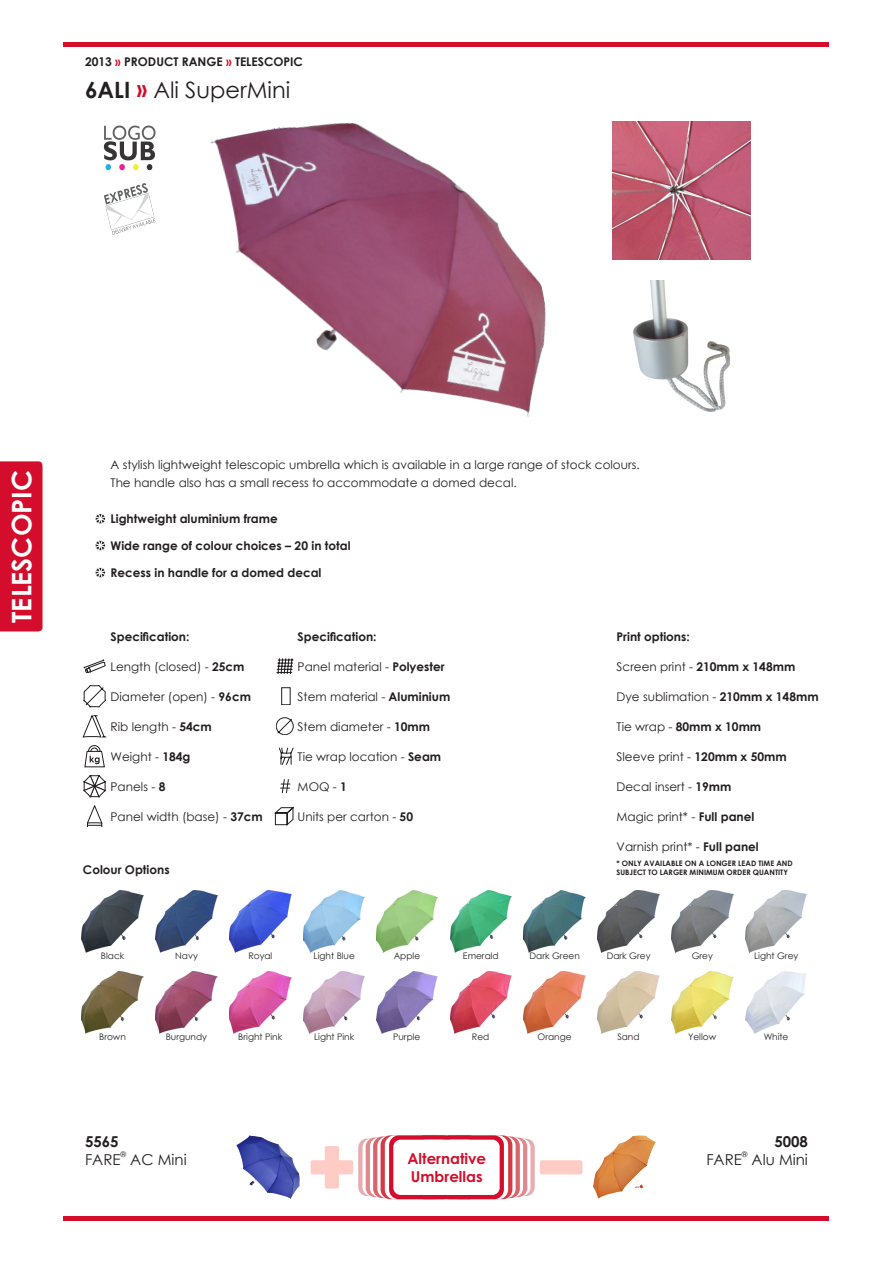
<style>
.page{position:relative;width:893px;height:1263px;background:#fff}
.page>*{position:absolute;margin:0;border:0;box-sizing:border-box;transform-origin:0 0}
.t1{font:700 27px "Century Gothic";color:#fff}
.t2{font:22.5px "Century Gothic";color:#231f20}
.t3{font:15px "Century Gothic";color:#231f20}
.t4{font:700 15px/18.1px "Century Gothic";color:#d30d2b}
.t5{font:700 15px "Century Gothic";color:#231f20}
.t6{font:12px/18px "Century Gothic";color:#231f20}
.t7{font:700 12px "Century Gothic";color:#231f20}
.t8{font:9px "Century Gothic";color:#231f20}
.t9{font:700 7.5px/9px "Century Gothic";color:#231f20}
.t10{font:7.5px "Century Gothic";color:#231f20}
.s1{color:#d30d2b}
.s2{font-weight:700}
.s3{font-weight:700;color:#d30d2b}
.s4{font-weight:400}
</style>
<div class="page">
<div style="left:0;top:461px;width:43px;height:170px;background:#d30d2b"></div>
<hr style="left:64px;top:43px;width:765px;height:4px;background:#d30d2b">
<hr style="left:64px;top:1216px;width:765px;height:4px;background:#d30d2b">
<div style="left:358px;top:1138px;width:58px;height:58px;background:#e7acaf;border-radius:9px"></div>
<svg style="left:362px;top:1138px;width:58px;height:58px"></svg>
<div style="left:366px;top:1137px;width:59px;height:60px;background:#df898e;border-radius:9px"></div>
<div style="left:370px;top:1137px;width:59px;height:60px;background:#fff;border-radius:9px"></div>
<div style="left:373px;top:1136px;width:62px;height:62px;background:#d9646b;border-radius:9px"></div>
<svg style="left:377px;top:1136px;width:62px;height:62px"></svg>
<svg style="left:381px;top:1135px;width:63px;height:64px"></svg>
<div style="left:385px;top:1135px;width:64px;height:64px;background:#fff;border-radius:10px"></div>
<svg style="left:477px;top:1138px;width:58px;height:58px"></svg>
<svg style="left:473px;top:1138px;width:57px;height:58px"></svg>
<div style="left:468px;top:1137px;width:59px;height:60px;background:#df898e;border-radius:9px"></div>
<div style="left:463px;top:1137px;width:60px;height:60px;background:#fff;border-radius:9px"></div>
<div style="left:458px;top:1136px;width:62px;height:62px;background:#d9646b;border-radius:9px"></div>
<svg style="left:454px;top:1136px;width:62px;height:62px"></svg>
<svg style="left:449px;top:1135px;width:63px;height:64px"></svg>
<div style="left:444px;top:1135px;width:64px;height:64px;background:#fff;border-radius:10px"></div>
<div style="left:440px;top:1135px;width:64px;height:64px;background:#d30d2b;border-radius:10px"></div>
<div style="left:389px;top:1135px;width:64px;height:64px;background:#d30d2b;border-radius:10px"></div>
<div style="left:393px;top:1140px;width:56px;height:55px;background:#fff;border-radius:7px"></div>
<div style="left:444px;top:1140px;width:56px;height:55px;background:#fff;border-radius:7px"></div>
<div style="left:419px;top:1140px;width:55px;height:55px;background:#fff;border-radius:7px"></div>
<div style="left:325px;top:1146px;width:14px;height:42px;background:#ffcbc5;border-radius:2px"></div>
<div style="left:311px;top:1160px;width:42px;height:14px;background:#ffcbc5;border-radius:2px"></div>
<div style="left:540px;top:1160px;width:42px;height:14px;background:#ffcbc5;border-radius:2px"></div>
<img style="left:236px;top:1135px;width:64px;height:64px">
<img style="left:593px;top:1135px;width:63px;height:64px">
<svg style="left:280px;top:779px;width:10px;height:14px"></svg>
<svg style="left:275px;top:807px;width:19px;height:18px"></svg>
<svg style="left:84px;top:685px;width:21px;height:22px"></svg>
<svg style="left:84px;top:659px;width:21px;height:14px"></svg>
<svg style="left:277px;top:658px;width:16px;height:16px"></svg>
<svg style="left:87px;top:805px;width:15px;height:22px"></svg>
<svg style="left:84px;top:775px;width:22px;height:22px"></svg>
<svg style="left:83px;top:715px;width:23px;height:22px"></svg>
<svg style="left:276px;top:717px;width:17px;height:18px"></svg>
<div style="left:281px;top:687px;width:9px;height:18px;border:1px solid #231f20"></div>
<svg style="left:279px;top:748px;width:14px;height:17px"></svg>
<svg style="left:95px;top:514px;width:11px;height:10px"></svg>
<svg style="left:85px;top:745px;width:20px;height:22px"></svg>
<img style="left:210px;top:122px;width:336px;height:295px">
<img style="left:612px;top:121px;width:138px;height:138px">
<img style="left:634px;top:281px;width:95px;height:130px">
<svg style="left:95px;top:540px;width:11px;height:11px"></svg>
<svg style="left:95px;top:567px;width:11px;height:11px"></svg>
<img style="left:82px;top:890px;width:61px;height:62px">
<img style="left:156px;top:890px;width:61px;height:62px">
<img style="left:230px;top:890px;width:61px;height:62px">
<img style="left:303px;top:890px;width:62px;height:62px">
<img style="left:376px;top:890px;width:62px;height:62px">
<img style="left:450px;top:890px;width:62px;height:62px">
<img style="left:524px;top:890px;width:61px;height:62px">
<img style="left:598px;top:890px;width:61px;height:62px">
<img style="left:671px;top:890px;width:62px;height:62px">
<img style="left:745px;top:890px;width:62px;height:62px">
<img style="left:82px;top:972px;width:61px;height:61px">
<img style="left:156px;top:972px;width:61px;height:61px">
<img style="left:230px;top:972px;width:61px;height:61px">
<img style="left:303px;top:972px;width:62px;height:61px">
<img style="left:376px;top:972px;width:62px;height:61px">
<img style="left:450px;top:972px;width:62px;height:61px">
<img style="left:524px;top:972px;width:61px;height:61px">
<img style="left:598px;top:972px;width:61px;height:61px">
<img style="left:671px;top:972px;width:62px;height:61px">
<img style="left:745px;top:972px;width:62px;height:61px">
<svg style="left:104px;top:126px;width:52px;height:44px"></svg>
<svg style="left:104px;top:183px;width:52px;height:52px"></svg>
<p class="t7" style="left:85px;top:53px;width:219px">2013 <span class="s1">»</span> PRODUCT RANGE <span class="s1">»</span> TELESCOPIC</p>
<p class="t2" style="left:85px;top:75px;width:207px"><span class="s2">6ALI</span> <span class="s3">»</span> Ali SuperMini</p>
<p class="t1" style="left:1px;top:623px;width:154px;rotate:-90deg">TELESCOPIC</p>
<p class="t6" style="left:111px;top:455px;width:531px">A stylish lightweight telescopic umbrella which is available in a large range of stock colours.<br>The handle also has a small recess to accommodate a domed decal.</p>
<p class="t7" style="left:111px;top:509px;width:169px">Lightweight aluminium frame</p>
<p class="t7" style="left:111px;top:536px;width:241px">Wide range of colour choices – 20 in total</p>
<p class="t7" style="left:111px;top:563px;width:212px">Recess in handle for a domed decal</p>
<p class="t7" style="left:111px;top:627px;width:80px">Specification:</p>
<p class="t6" style="left:111px;top:657px;width:136px">Length (closed) - <span class="s2">25cm</span></p>
<p class="t6" style="left:111px;top:687px;width:142px">Diameter (open) - <span class="s2">96cm</span></p>
<p class="t6" style="left:111px;top:717px;width:103px">Rib length - <span class="s2">54cm</span></p>
<p class="t6" style="left:111px;top:747px;width:81px">Weight - <span class="s2">184g</span></p>
<p class="t6" style="left:111px;top:777px;width:56px">Panels - <span class="s2">8</span></p>
<p class="t6" style="left:111px;top:807px;width:154px">Panel width (base) - <span class="s2">37cm</span></p>
<p class="t7" style="left:83px;top:861px;width:88px">Colour Options</p>
<p class="t7" style="left:298px;top:627px;width:80px">Specification:</p>
<p class="t6" style="left:298px;top:657px;width:149px">Panel material - <span class="s2">Polyester</span></p>
<p class="t6" style="left:298px;top:687px;width:154px">Stem material - <span class="s2">Aluminium</span></p>
<p class="t6" style="left:298px;top:717px;width:134px">Stem diameter - <span class="s2">10mm</span></p>
<p class="t6" style="left:298px;top:747px;width:145px">Tie wrap location - <span class="s2">Seam</span></p>
<p class="t6" style="left:298px;top:777px;width:51px">MOQ - <span class="s2">1</span></p>
<p class="t6" style="left:298px;top:807px;width:117px">Units per carton - <span class="s2">50</span></p>
<p class="t7" style="left:617px;top:627px;width:75px">Print options:</p>
<p class="t6" style="left:617px;top:657px;width:180px">Screen print - <span class="s2">210mm x 148mm</span></p>
<p class="t6" style="left:617px;top:687px;width:204px">Dye sublimation - <span class="s2">210mm x 148mm</span></p>
<p class="t7" style="left:617px;top:717px;width:146px"><span class="s4">Tie wrap -</span> 80mm x 10mm</p>
<p class="t6" style="left:617px;top:747px;width:172px">Sleeve print - <span class="s2">120mm x 50mm</span></p>
<p class="t6" style="left:617px;top:777px;width:116px">Decal insert - <span class="s2">19mm</span></p>
<p class="t6" style="left:617px;top:807px;width:139px">Magic print* - <span class="s2">Full panel</span></p>
<p class="t6" style="left:617px;top:837px;width:144px">Varnish print* - <span class="s2">Full panel</span></p>
<p class="t9" style="left:617px;top:858px;width:178px">* ONLY AVAILABLE ON A LONGER LEAD TIME AND<br>SUBJECT TO LARGER MINIMUM ORDER QUANTITY</p>
<p class="t8" style="left:101px;top:949px;width:25px">Black</p>
<p class="t8" style="left:175px;top:949px;width:24px">Navy</p>
<p class="t8" style="left:248px;top:949px;width:26px">Royal</p>
<p class="t8" style="left:314px;top:949px;width:43px">Light Blue</p>
<p class="t8" style="left:394px;top:949px;width:28px">Apple</p>
<p class="t8" style="left:463px;top:949px;width:37px">Emerald</p>
<p class="t8" style="left:530px;top:949px;width:52px">Dark Green</p>
<p class="t8" style="left:607px;top:949px;width:45px">Dark Grey</p>
<p class="t8" style="left:692px;top:949px;width:23px">Grey</p>
<p class="t8" style="left:754px;top:949px;width:46px">Light Grey</p>
<p class="t8" style="left:99px;top:1030px;width:28px">Brown</p>
<p class="t8" style="left:166px;top:1030px;width:43px">Burgundy</p>
<p class="t8" style="left:238px;top:1030px;width:45px">Bright Pink</p>
<p class="t8" style="left:314px;top:1030px;width:42px">Light Pink</p>
<p class="t8" style="left:393px;top:1030px;width:29px">Purple</p>
<p class="t8" style="left:472px;top:1030px;width:19px">Red</p>
<p class="t8" style="left:538px;top:1030px;width:36px">Orange</p>
<p class="t8" style="left:617px;top:1030px;width:24px">Sand</p>
<p class="t8" style="left:688px;top:1030px;width:30px">Yellow</p>
<p class="t8" style="left:764px;top:1030px;width:26px">White</p>
<p class="t5" style="left:85px;top:1130px;width:35px">5565</p>
<p class="t3" style="left:85px;top:1149px;width:37px">FARE</p>
<p class="t10" style="left:121px;top:1149px;width:7px">®</p>
<p class="t3" style="left:130px;top:1149px;width:58px">AC Mini</p>
<p class="t4" style="left:407px;top:1148px;width:80px">Alternative<br>Umbrellas</p>
<p class="t5" style="left:774px;top:1130px;width:35px">5008</p>
<p class="t3" style="left:706px;top:1149px;width:37px">FARE</p>
<p class="t10" style="left:742px;top:1149px;width:7px">®</p>
<p class="t3" style="left:752px;top:1149px;width:58px">Alu Mini</p>
</div>
